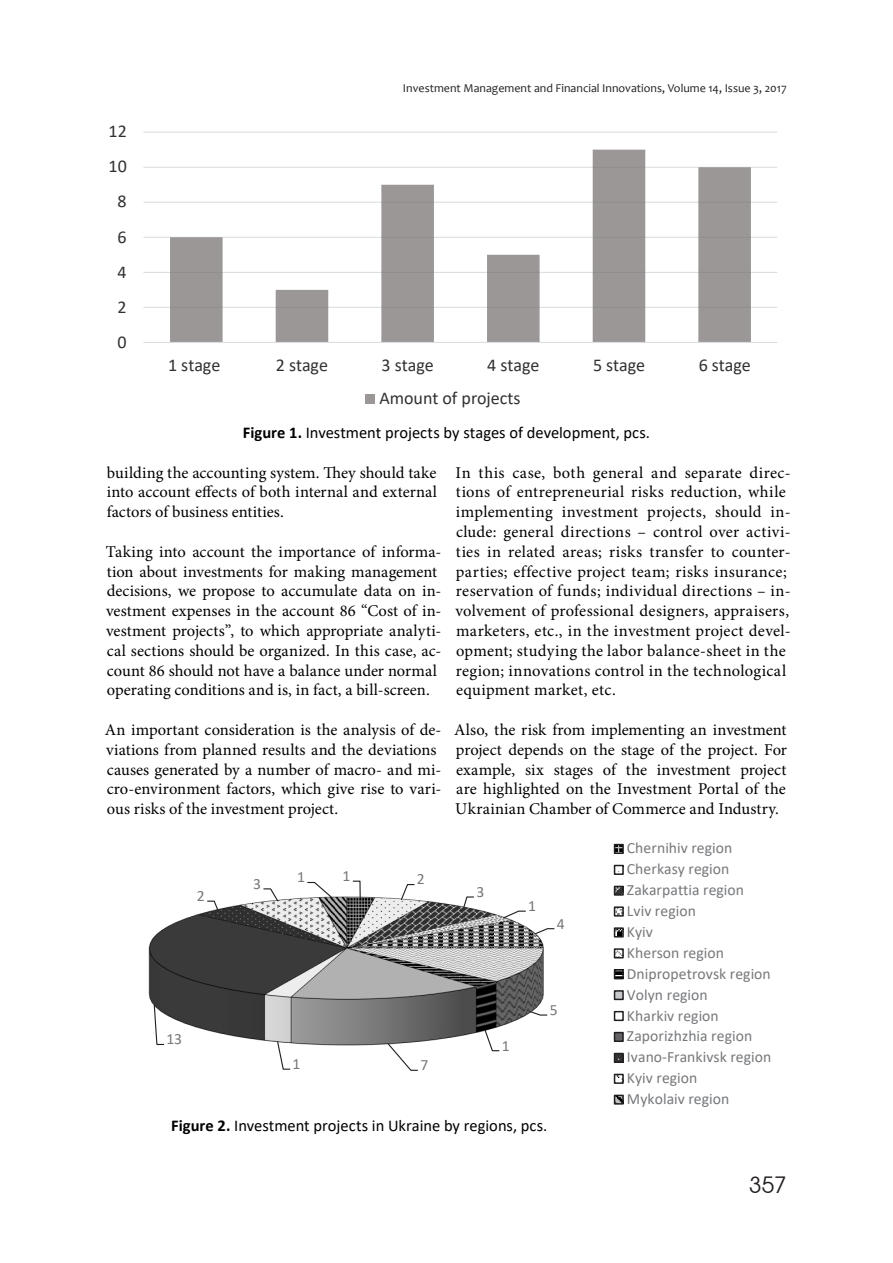
<style>
.page{position:relative;width:893px;height:1263px;background:#fff}
.page>*{position:absolute;margin:0;border:0;box-sizing:border-box;transform-origin:0 0}
.t1{font:22.5px "Avant Garde Gothic C";color:#231f20}
.t2{font:18px "Calibri";color:#313130}
.Статья_Text{font:16.5px/19.8px "Minion Pro";letter-spacing:.01em;color:#000}
.Figure_1__Подпись{font:16.5px "Calibri";color:#000}
.t3{font:15.75px "Calibri";color:#76787b}
.t4{font:15.6px/20.9px "Calibri";letter-spacing:.005em;color:#76787b}
.t5{font:12px "Candara";color:#231f20}
.s1{font-weight:700}
</style>
<div class="page">
<hr style="left:143px;top:307px;width:634px;height:1px;background:#dcdddf">
<hr style="left:143px;top:272px;width:634px;height:1px;background:#dcdddf">
<hr style="left:143px;top:237px;width:634px;height:1px;background:#dcdddf">
<hr style="left:143px;top:202px;width:634px;height:1px;background:#dcdddf">
<hr style="left:143px;top:167px;width:634px;height:1px;background:#dcdddf">
<hr style="left:143px;top:132px;width:634px;height:1px;background:#dcdddf">
<svg style="left:170px;top:150px;width:581px;height:192px"></svg>
<hr style="left:143px;top:342px;width:634px;height:1px;background:#dcdddf">
<div style="left:365px;top:394px;width:10px;height:10px;background:#9b9797"></div>
<img style="left:148px;top:896px;width:396px;height:150px">
<svg style="left:352px;top:880px;width:9px;height:19px"></svg>
<svg style="left:400px;top:884px;width:16px;height:17px"></svg>
<svg style="left:462px;top:896px;width:13px;height:13px"></svg>
<svg style="left:501px;top:910px;width:26px;height:10px"></svg>
<svg style="left:533px;top:927px;width:22px;height:9px"></svg>
<svg style="left:529px;top:1010px;width:19px;height:6px"></svg>
<svg style="left:484px;top:1028px;width:16px;height:24px"></svg>
<svg style="left:386px;top:1042px;width:33px;height:29px"></svg>
<svg style="left:276px;top:1040px;width:15px;height:30px"></svg>
<svg style="left:153px;top:1003px;width:12px;height:42px"></svg>
<svg style="left:206px;top:900px;width:13px;height:11px"></svg>
<svg style="left:262px;top:888px;width:17px;height:14px"></svg>
<svg style="left:306px;top:881px;width:28px;height:18px"></svg>
<svg style="left:617px;top:847px;width:4px;height:4px"></svg>
<div style="left:614px;top:844px;width:10px;height:10px;border:2px solid #231f20"></div>
<div style="left:614px;top:865px;width:10px;height:10px;border:2px solid #231f20"></div>
<svg style="left:617px;top:889px;width:4px;height:4px"></svg>
<div style="left:614px;top:886px;width:10px;height:10px;border:2px solid #231f20"></div>
<div style="left:614px;top:906px;width:10px;height:11px;border:2px solid #231f20"></div>
<svg style="left:617px;top:930px;width:4px;height:4px"></svg>
<div style="left:614px;top:927px;width:10px;height:10px;border:2px solid #231f20"></div>
<div style="left:614px;top:948px;width:10px;height:10px;border:2px solid #231f20"></div>
<svg style="left:617px;top:972px;width:4px;height:3px"></svg>
<div style="left:614px;top:969px;width:10px;height:10px;border:2px solid #231f20"></div>
<div style="left:615px;top:991px;width:8px;height:8px;background:#c7c8ca"></div>
<div style="left:614px;top:990px;width:10px;height:10px;border:2px solid #231f20"></div>
<div style="left:614px;top:1011px;width:10px;height:10px;border:2px solid #231f20"></div>
<div style="left:615px;top:1032px;width:8px;height:9px;background:#636366"></div>
<div style="left:614px;top:1032px;width:10px;height:10px;border:2px solid #231f20"></div>
<svg style="left:617px;top:1056px;width:4px;height:4px"></svg>
<div style="left:614px;top:1053px;width:10px;height:10px;border:2px solid #231f20"></div>
<div style="left:614px;top:1074px;width:10px;height:10px;border:2px solid #231f20"></div>
<svg style="left:617px;top:1097px;width:4px;height:4px"></svg>
<div style="left:614px;top:1094px;width:10px;height:10px;border:2px solid #231f20"></div>
<p class="t2" style="left:109px;top:119px;width:20px">12</p>
<p class="t2" style="left:109px;top:154px;width:20px">10</p>
<p class="t2" style="left:118px;top:189px;width:11px">8</p>
<p class="t2" style="left:118px;top:224px;width:11px">6</p>
<p class="t2" style="left:118px;top:259px;width:11px">4</p>
<p class="t2" style="left:118px;top:294px;width:11px">2</p>
<p class="t2" style="left:118px;top:329px;width:11px">0</p>
<p class="t5" style="left:403px;top:80px;width:385px">Investment Management and Financial Innovations, Volume 14, Issue 3, 2017</p>
<p class="t2" style="left:168px;top:352px;width:54px">1 stage</p>
<p class="t2" style="left:276px;top:352px;width:54px">2 stage</p>
<p class="t2" style="left:382px;top:352px;width:54px">3 stage</p>
<p class="t2" style="left:487px;top:352px;width:54px">4 stage</p>
<p class="t2" style="left:593px;top:352px;width:54px">5 stage</p>
<p class="t2" style="left:699px;top:352px;width:54px">6 stage</p>
<p class="t2" style="left:379px;top:386px;width:143px">Amount of projects</p>
<p class="Figure_1__Подпись" style="left:243px;top:421px;width:409px"><span class="s1">Figure 1.</span> Investment projects by stages of development, pcs.</p>
<p class="Статья_Text" style="left:107px;top:462px;width:332px;text-align:justify">building the accounting system. They should take into account effects of both internal and external factors of business entities.</p>
<p class="Статья_Text" style="left:106px;top:542px;width:337px">Taking into account the importance of informa&shy;tion about investments for making management decisions, we propose to accumulate data on in&shy;vestment expenses in the account 86 “Cost of in&shy;vestment projects”, to which appropriate analyti&shy;cal sections should be organized. In this case, ac&shy;count 86 should not have a balance under normal operating conditions and is, in fact, a bill-screen.</p>
<p class="Статья_Text" style="left:105px;top:720px;width:338px">An important consideration is the analysis of de&shy;viations from planned results and the deviations causes generated by a number of macro- and mi&shy;cro-environment factors, which give rise to vari&shy;ous risks of the investment project.</p>
<p class="t3" style="left:197px;top:885px;width:9px">2</p>
<p class="t4" style="left:253px;top:873px;width:9px">3</p>
<p class="t4" style="left:297px;top:866px;width:9px">1</p>
<p class="t4" style="left:343px;top:865px;width:9px">1</p>
<p class="t4" style="left:417px;top:868px;width:9px">2</p>
<p class="t4" style="left:166px;top:1028px;width:17px">13</p>
<p class="t4" style="left:293px;top:1053px;width:9px">1</p>
<p class="t3" style="left:420px;top:1054px;width:9px">7</p>
<p class="Статья_Text" style="left:455px;top:462px;width:337px">In this case, both general and separate direc&shy;tions of entrepreneurial risks reduction, while implementing investment projects, should in&shy;clude: general directions – control over activi&shy;ties in related areas; risks transfer to counter&shy;parties; effective project team; risks insurance; reservation of funds; individual directions – in&shy;volvement of professional designers, appraisers, marketers, etc., in the investment project devel&shy;opment; studying the labor balance-sheet in the region; innovations control in the technological equipment market, etc.</p>
<p class="Статья_Text" style="left:454px;top:720px;width:334px;text-align:justify">Also, the risk from implementing an investment project depends on the stage of the project. For example, six stages of the investment project are highlighted on the Investment Portal of the Ukrainian Chamber of Commerce and Industry.</p>
<p class="t4" style="left:476px;top:881px;width:9px">3</p>
<p class="t4" style="left:528px;top:895px;width:9px">1</p>
<p class="t4" style="left:557px;top:913px;width:9px">4</p>
<p class="t4" style="left:502px;top:1035px;width:9px">1</p>
<p class="t4" style="left:550px;top:999px;width:9px">5</p>
<p class="t4" style="left:627px;top:837px;width:119px">Chernihiv region<br>Cherkasy region<br>Zakarpattia region<br>Lviv region<br>Kyiv</p>
<p class="t3" style="left:627px;top:942px;width:99px">Kherson region</p>
<p class="t4" style="left:627px;top:963px;width:146px">Dnipropetrovsk region<br>Volyn region<br>Kharkiv region<br>Zaporizhzhia region<br>Ivano-Frankivsk region<br>Kyiv region<br>Mykolaiv region</p>
<p class="Figure_1__Подпись" style="left:171px;top:1114px;width:378px"><span class="s1">Figure 2.</span> Investment projects in Ukraine by regions, pcs.</p>
<h1 class="t1" style="left:749px;top:1171px;width:39px">357</h1>
</div>
